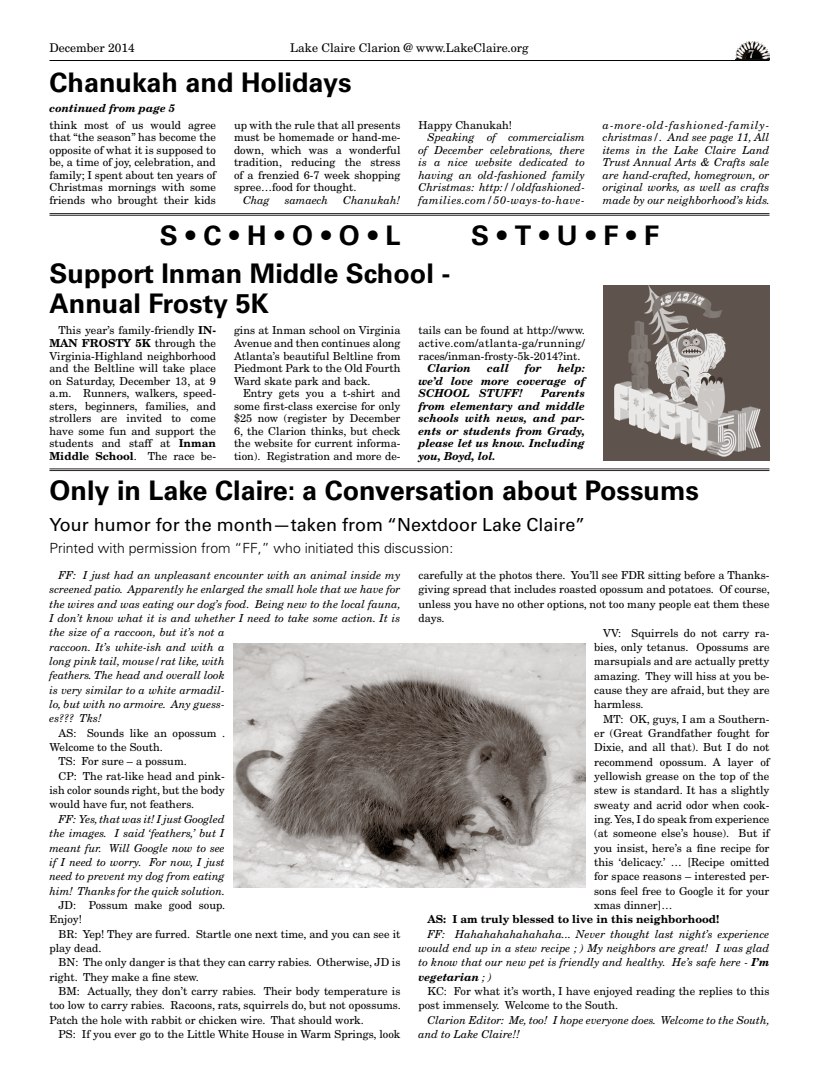
<style>
.page{position:relative;width:819px;height:1080px;background:#fff}
.page>*{position:absolute;margin:0;border:0;box-sizing:border-box;transform-origin:0 0}
.t1{font:700 27px/30.1px "Univers LT Std";color:#000}
.t2{font:18px "Univers LT Std";color:#000}
.t3{font:300 14px "Univers LT Std";color:#000}
.t4{font:12px "New Century Schlbk LT Std";color:#000}
.t5{font:11px/12.6px "New Century Schlbk LT Std";color:#000;text-align:justify}
.t6{font:italic 11px/14.3px "New Century Schlbk LT Std";color:#000;text-align:justify}
.t7{font:italic 700 11px/12.6px "New Century Schlbk LT Std";color:#000;text-align:justify}
.t8{font:700 11px "New Century Schlbk LT Std";color:#000}
.t9{font:11px "New Century Schlbk LT Std";color:#fff}
.s1{font-weight:700}
</style>
<div class="page">
<hr style="left:50px;top:60px;width:720px;height:1px;background:#000">
<img style="left:736px;top:41px;width:34px;height:19px">
<img style="left:603px;top:285px;width:167px;height:175px">
<img style="left:234px;top:644px;width:351px;height:244px">
<hr style="left:50px;top:213px;width:720px;height:1px;background:#272324">
<hr style="left:50px;top:215px;width:720px;height:1px;background:#272324">
<hr style="left:50px;top:469px;width:720px;height:1px;background:#272324">
<hr style="left:50px;top:470px;width:720px;height:1px;background:#272324">
<p class="t4" style="left:50px;top:40px;width:87px">December 2014</p>
<p class="t4" style="left:290px;top:40px;width:240px">Lake Claire Clarion @ www.LakeClaire.org</p>
<p class="t9" style="left:748px;top:47px;width:8px">7</p>
<h1 class="t1" style="left:50px;top:67px;width:304px">Chanukah and Holidays</h1>
<p class="t7" style="left:50px;top:101px;width:127px">continued from page 5</p>
<p class="t5" style="left:50px;top:119px;width:168px">think most of us would agree that “the season” has become the opposite of what it is supposed to be, a time of joy, celebration, and family; I spent about ten years of Christmas mornings with some friends who brought their kids</p>
<p class="t5" style="left:234px;top:119px;width:168px">up with the rule that all presents must be homemade or hand-me&shy;down, which was a wonderful tradition, reducing the stress of a frenzied 6-7 week shopping spree…food for thought.</p>
<p class="t6" style="left:243px;top:193px;width:28px">Chag</p>
<p class="t6" style="left:285px;top:193px;width:45px">samaech</p>
<p class="t6" style="left:343px;top:193px;width:59px">Chanukah!</p>
<p class="t5" style="left:418px;top:118px;width:95px">Happy Chanukah!</p>
<p class="t6" style="left:418px;top:131px;width:168px;line-height:12.5px;text-indent:9px">Speaking of commercialism of December celebrations, there is a nice website dedicated to having an old-fashioned family Christmas: http://oldfashioned&shy;families.com/50-ways-to-have-</p>
<p class="t6" style="left:603px;top:118px;width:168px;line-height:12.5px">a-more-old-fashioned-family&shy;christmas/. And see page 11, All items in the Lake Claire Land Trust Annual Arts &amp; Crafts sale are hand-crafted, homegrown, or original works, as well as crafts made by our neighborhood’s kids.</p>
<h1 class="t1" style="left:160px;top:220px;width:242px">S•C•H•O•O•L</h1>
<h1 class="t1" style="left:471px;top:220px;width:190px">S•T•U•F•F</h1>
<h1 class="t1" style="left:50px;top:259px;width:402px">Support Inman Middle School -<br>Annual Frosty 5K</h1>
<p class="t5" style="left:50px;top:324px;width:168px;text-indent:9px">This year’s family-friendly <span class="s1">IN-MAN FROSTY 5K</span> through the Virginia-Highland neighborhood and the Beltline will take place on Saturday, December 13, at 9 a.m. Runners, walkers, speed&shy;sters, beginners, families, and strollers are invited to come have some fun and support the students and staff at <span class="s1">Inman Middle School</span>. The race be-</p>
<p class="t5" style="left:234px;top:324px;width:168px">gins at Inman school on Virginia Avenue and then continues along Atlanta’s beautiful Beltline from Piedmont Park to the Old Fourth Ward skate park and back.</p>
<p class="t5" style="left:419px;top:324px;width:168px">tails can be found at http://www. active.com/atlanta-ga/running/ races/inman-frosty-5k-2014?int.</p>
<p class="t7" style="left:428px;top:362px;width:45px">Clarion</p>
<p class="t7" style="left:487px;top:362px;width:23px">call</p>
<p class="t7" style="left:525px;top:362px;width:18px">for</p>
<p class="t7" style="left:419px;top:362px;width:168px;text-indent:139px">help: we’d love more coverage of SCHOOL STUFF!</p>
<p class="t5" style="left:234px;top:387px;width:168px;text-indent:9px">Entry gets you a t-shirt and some first-class exercise for only $25 now (register by December 6, the Clarion thinks, but check the website for current informa&shy;tion). Registration and more de-</p>
<p class="t7" style="left:419px;top:387px;width:168px;text-indent:123px">Parents from elementary and middle schools with news, and par&shy;ents or students from Grady, please let us know. Including you, Boyd, lol.</p>
<h1 class="t1" style="left:50px;top:475px;width:651px">Only in Lake Claire: a Conversation about Possums</h1>
<h2 class="t2" style="left:50px;top:514px;width:537px">Your humor for the month—taken from “Nextdoor Lake Claire”</h2>
<p class="t3" style="left:50px;top:540px;width:405px">Printed with permission from “FF,” who initiated this discussion:</p>
<p class="t6" style="left:50px;top:568px;width:353px;text-align:left;text-indent:9px">FF: I just had an unpleasant encounter with an animal inside my screened patio. Apparently he enlarged the small hole that we have for the wires and was eating our dog’s food. Being new to the local fauna, I don’t know what it is and whether I need to take some action. It is the size of a raccoon, but it’s not a<br>raccoon. It’s white-ish and with a<br>long pink tail, mouse/rat like, with<br>feathers. The head and overall look<br>is very similar to a white armadil-<br>lo, but with no armoire. Any guess-<br>es??? Tks!</p>
<p class="t5" style="left:58px;top:727px;width:168px">AS: Sounds like an opossum .</p>
<p class="t5" style="left:50px;top:741px;width:115px">Welcome to the South.</p>
<p class="t5" style="left:58px;top:755px;width:130px">TS: For sure – a possum.</p>
<p class="t5" style="left:58px;top:770px;width:168px">CP: The rat-like head and pink-</p>
<p class="t5" style="left:50px;top:784px;width:177px">ish color sounds right, but the body</p>
<p class="t5" style="left:50px;top:798px;width:146px">would have fur, not feathers.</p>
<p class="t6" style="left:50px;top:812px;width:177px;text-indent:9px">FF: Yes, that was it! I just Googled the images. I said ‘feathers,’ but I meant fur. Will Google now to see if I need to worry. For now, I just need to prevent my dog from eating him! Thanks for the quick solution.</p>
<p class="t5" style="left:50px;top:898px;width:177px;line-height:14.3px;text-indent:9px">JD: Possum make good soup.<br>Enjoy!</p>
<p class="t5" style="left:50px;top:926px;width:352px;line-height:14.3px;text-indent:9px">BR: Yep! They are furred. Startle one next time, and you can see it play dead.</p>
<p class="t5" style="left:50px;top:955px;width:353px;line-height:14.3px;text-indent:9px">BN: The only danger is that they can carry rabies. Otherwise, JD is right. They make a fine stew.</p>
<p class="t5" style="left:50px;top:984px;width:353px;line-height:14.3px;text-indent:9px">BM: Actually, they don’t carry rabies. Their body temperature is too low to carry rabies. Racoons, rats, squirrels do, but not opossums.<br>Patch the hole with rabbit or chicken wire. That should work.</p>
<p class="t5" style="left:58px;top:1028px;width:343px">PS: If you ever go to the Little White House in Warm Springs, look</p>
<p class="t5" style="left:418px;top:569px;width:353px">carefully at the photos there. You’ll see FDR sitting before a Thanks-</p>
<p class="t5" style="left:418px;top:583px;width:353px">giving spread that includes roasted opossum and potatoes. Of course,</p>
<p class="t5" style="left:418px;top:598px;width:353px">unless you have no other options, not too many people eat them these</p>
<p class="t5" style="left:418px;top:612px;width:28px">days.</p>
<p class="t5" style="left:603px;top:626px;width:168px">VV: Squirrels do not carry ra-</p>
<p class="t5" style="left:594px;top:641px;width:177px">bies, only tetanus. Opossums are</p>
<p class="t5" style="left:594px;top:655px;width:177px">marsupials and are actually pretty</p>
<p class="t5" style="left:594px;top:669px;width:177px">amazing. They will hiss at you be-</p>
<p class="t5" style="left:594px;top:684px;width:177px">cause they are afraid, but they are</p>
<p class="t5" style="left:594px;top:698px;width:51px">harmless.</p>
<p class="t5" style="left:603px;top:712px;width:168px">MT: OK, guys, I am a Southern-</p>
<p class="t5" style="left:594px;top:727px;width:177px">er (Great Grandfather fought for</p>
<p class="t5" style="left:594px;top:741px;width:177px">Dixie, and all that). But I do not</p>
<p class="t5" style="left:594px;top:755px;width:177px">recommend opossum. A layer of</p>
<p class="t5" style="left:594px;top:770px;width:177px">yellowish grease on the top of the</p>
<p class="t5" style="left:594px;top:784px;width:177px">stew is standard. It has a slightly</p>
<p class="t5" style="left:594px;top:798px;width:177px">sweaty and acrid odor when cook-</p>
<p class="t5" style="left:594px;top:813px;width:177px">ing. Yes, I do speak from experience</p>
<p class="t5" style="left:594px;top:827px;width:177px">(at someone else’s house). But if</p>
<p class="t5" style="left:594px;top:841px;width:177px">you insist, here’s a fine recipe for</p>
<p class="t5" style="left:594px;top:856px;width:177px">this ‘delicacy.’ … [Recipe omitted</p>
<p class="t5" style="left:594px;top:870px;width:177px">for space reasons – interested per-</p>
<p class="t5" style="left:594px;top:884px;width:177px">sons feel free to Google it for your</p>
<p class="t5" style="left:594px;top:899px;width:80px">xmas dinner]…</p>
<p class="t8" style="left:427px;top:913px;width:293px">AS: I am truly blessed to live in this neighborhood!</p>
<p class="t6" style="left:418px;top:927px;width:353px;text-indent:9px">FF: Hahahahahahahaha... Never thought last night’s experience would end up in a stew recipe ; ) My neighbors are great! I was glad to know that our new pet is friendly and healthy. He’s safe here - <span class="s1">I’m vegetarian</span> ; )</p>
<p class="t5" style="left:418px;top:984px;width:352px;line-height:14.3px;text-indent:9px">KC: For what it’s worth, I have enjoyed reading the replies to this post immensely. Welcome to the South.</p>
<p class="t6" style="left:418px;top:1013px;width:353px;text-indent:9px">Clarion Editor: Me, too! I hope everyone does. Welcome to the South, and to Lake Claire!!</p>
</div>
